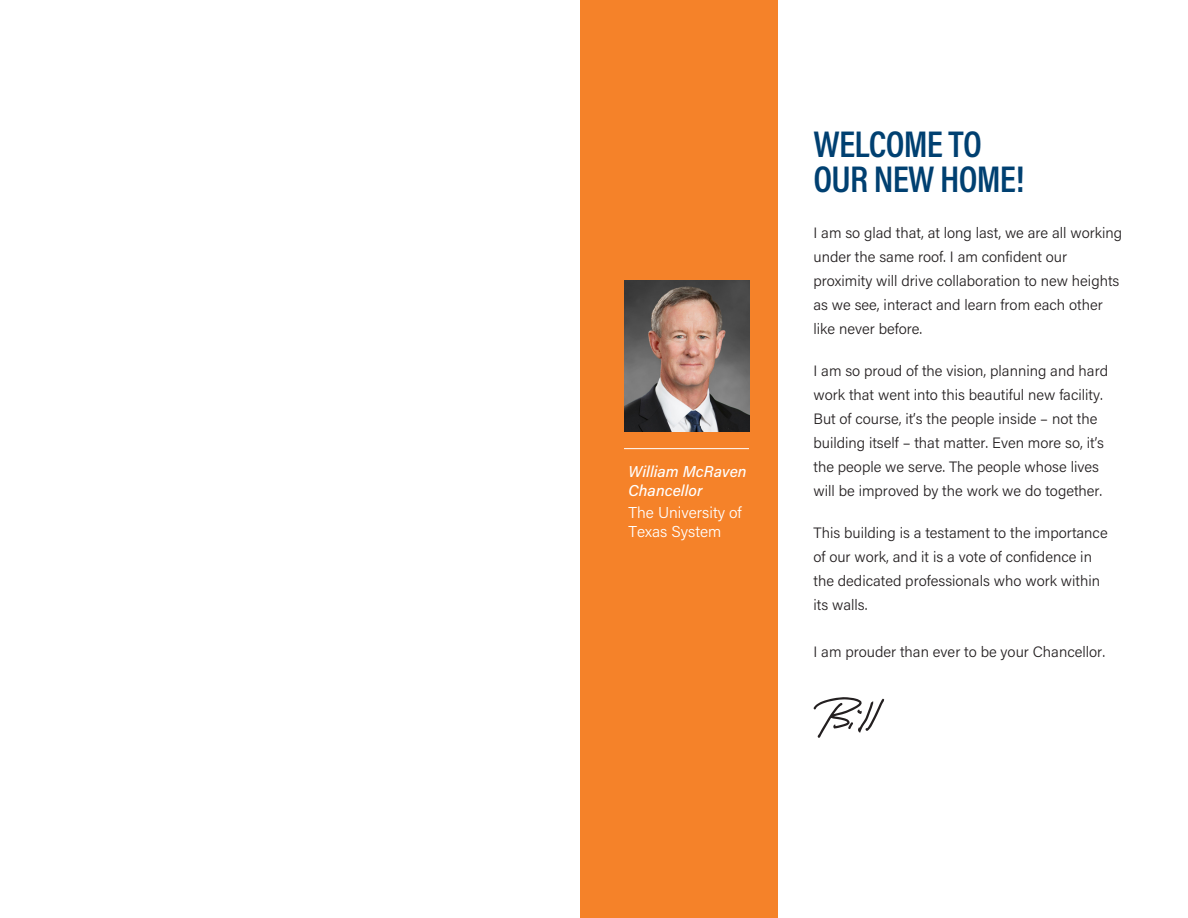
<style>
.page{position:relative;width:1188px;height:918px;background:#fff}
.page>*{position:absolute;margin:0;border:0;box-sizing:border-box;transform-origin:0 0}
.Main_Body_Copy_no_le{font:600 37.5px "Acumin Pro Cond";letter-spacing:-.02em;color:#004071}
.t1{font:300 15.75px/18.9px "Acumin Pro";color:#fff}
.t2{font:italic 500 15.75px "Acumin Pro";color:#fff}
.t3{font:300 15px/24px "Acumin Pro";color:#231f20}
</style>
<div class="page">
<div style="left:580px;top:0;width:198px;height:918px;background:#f58229"></div>
<img style="left:624px;top:281px;width:125px;height:150px">
<hr style="left:624px;top:448px;width:125px;height:1px;background:#fff">
<svg style="left:813px;top:697px;width:71px;height:41px"></svg>
<p class="t2" style="left:629px;top:460px;width:120px">William McRaven</p>
<p class="t2" style="left:629px;top:479px;width:76px">Chancellor</p>
<p class="t1" style="left:629px;top:503px;width:115px">The University of<br>Texas System</p>
<p class="Main_Body_Copy_no_le" style="left:813px;top:120px;width:170px">WELCOME TO</p>
<p class="Main_Body_Copy_no_le" style="left:813px;top:154px;width:213px">OUR NEW HOME!</p>
<p class="t3" style="left:813px;top:221px;width:310px">I am so glad that, at long last, we are all working under the same roof. I am confident our</p>
<p class="t3" style="left:813px;top:269px;width:307px">proximity will drive collaboration to new heights as we see, interact and learn from each other like never before.</p>
<p class="t3" style="left:813px;top:359px;width:296px">I am so proud of the vision, planning and hard work that went into this beautiful new facility.<br>But of course, it’s the people inside – not the building itself – that matter. Even more so, it’s the people we serve. The people whose lives will be improved by the work we do together.</p>
<p class="t3" style="left:813px;top:521px;width:296px">This building is a testament to the importance of our work, and it is a vote of confidence in the dedicated professionals who work within its walls.</p>
<p class="t3" style="left:813px;top:639px;width:293px">I am prouder than ever to be your Chancellor.</p>
</div>
